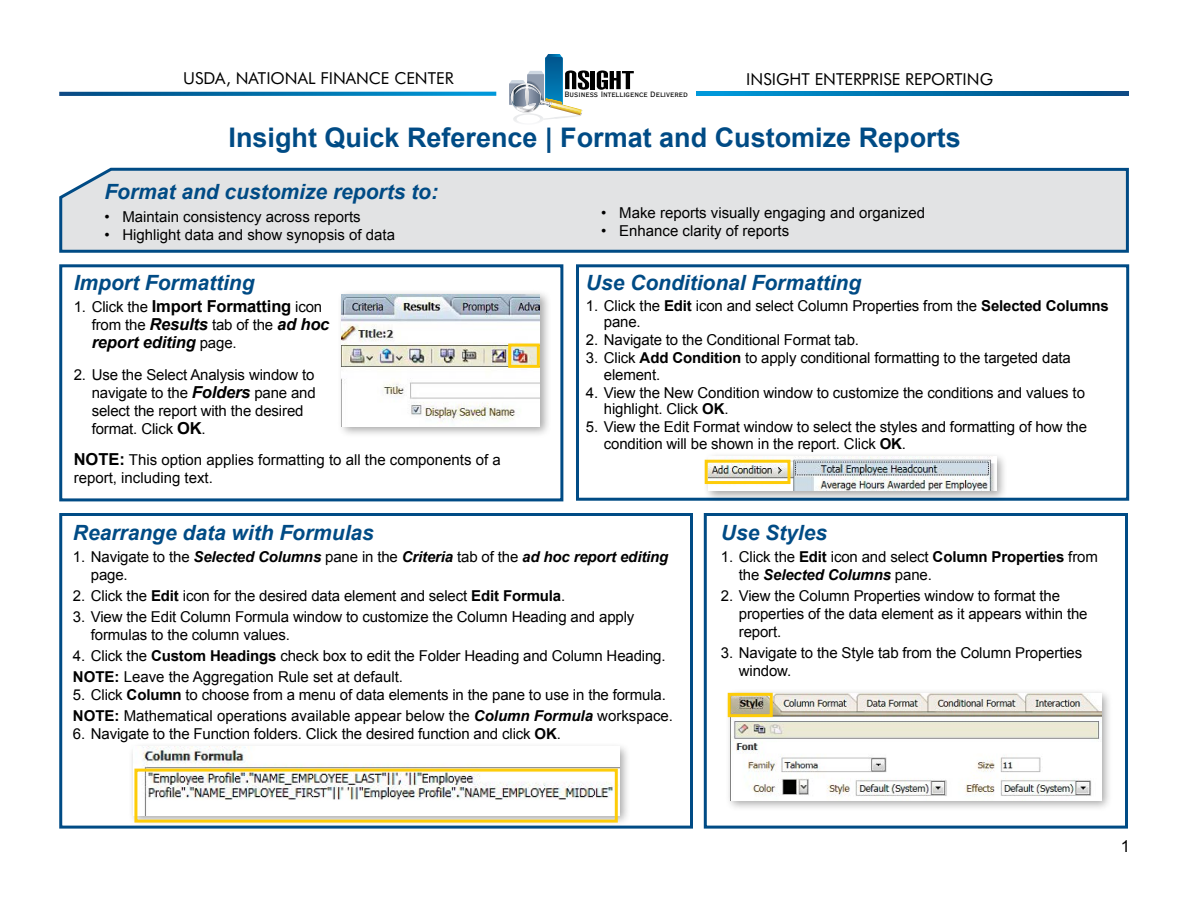
<style>
.page{position:relative;width:1188px;height:918px;background:#fff}
.page>*{position:absolute;margin:0;border:0;box-sizing:border-box;transform-origin:0 0}
.head_18{font:700 27px "Arial";color:#004b85}
.head_14_bold_italic{font:italic 700 21px "Arial";color:#004b85}
.t1{font:16.5px "Futura BT";color:#000}
.t2{font:700 16.5px "Arial";letter-spacing:-.01em;color:#000}
.t3{font:italic 700 16.5px "Arial";letter-spacing:-.01em;color:#000}
.page_number{font:16.5px "Arial";color:#000}
.table_text_10_12{font:15px/18px "Arial";letter-spacing:-.01em;color:#000}
.t4{font:italic 700 15px/18px "Arial";letter-spacing:-.01em;color:#000}
.t5{font:condensed 10.2px "Copperplate Gothic BT";color:#000}
.s1{font-weight:700}
.s2{font-weight:400;font-size:15px}
.s3{font-weight:700;font-style:italic;font-size:16.5px}
.s4{font-weight:400;font-style:normal;font-size:15px}
.s5{font-weight:700;font-size:16.5px}
.s6{font-weight:400;font-style:normal}
.s7{font-weight:700;font-style:italic}
</style>
<div class="page">
<svg style="left:59px;top:167px;width:1070px;height:86px;background:#d1d8dd"></svg>
<div style="left:59px;top:264px;width:504px;height:237px;border:3px solid #004b85"></div>
<div style="left:59px;top:513px;width:634px;height:316px;border:3px solid #004b85"></div>
<div style="left:576px;top:264px;width:553px;height:237px;border:3px solid #004b85"></div>
<div style="left:703px;top:451px;width:305px;height:51px;background:#000;opacity:.35"></div>
<img style="left:709px;top:457px;width:288px;height:34px">
<div style="left:704px;top:513px;width:424px;height:316px;border:3px solid #004b85"></div>
<svg style="left:59px;top:92px;width:437px;height:4px;background:#0875ae"></svg>
<svg style="left:697px;top:92px;width:432px;height:4px;background:#0071ac"></svg>
<hr style="left:591px;top:71px;width:4px;height:18px;background:#000">
<svg style="left:597px;top:70px;width:37px;height:20px"></svg>
<svg style="left:509px;top:54px;width:80px;height:69px"></svg>
<div style="left:705px;top:460px;width:85px;height:24px;border:3px solid #fdcc09"></div>
<div style="left:128px;top:741px;width:503px;height:86px;background:#000;opacity:.35"></div>
<img style="left:133px;top:747px;width:486px;height:68px">
<div style="left:725px;top:688px;width:388px;height:124px;background:#000;opacity:.35"></div>
<img style="left:730px;top:694px;width:371px;height:106px">
<div style="left:134px;top:769px;width:484px;height:54px;border:3px solid #fdcc09"></div>
<div style="left:728px;top:693px;width:45px;height:24px;border:3px solid #fdcc09"></div>
<div style="left:336px;top:289px;width:216px;height:149px;background:#000;opacity:.35"></div>
<img style="left:342px;top:294px;width:198px;height:132px">
<div style="left:508px;top:344px;width:32px;height:24px;border:3px solid #fdcc09"></div>
<p class="t1" style="left:183px;top:68px;width:272px">USDA, NATIONAL FINANCE CENTER</p>
<p class="t1" style="left:746px;top:69px;width:248px">INSIGHT ENTERPRISE REPORTING</p>
<p class="t5" style="left:564px;top:89px;width:125px">Business Intelligence Delivered</p>
<p class="head_18" style="left:229px;top:120px;width:734px">Insight Quick Reference | Format and Customize Reports</p>
<p class="head_14_bold_italic" style="left:104px;top:178px;width:335px">Format and customize reports to:</p>
<p class="table_text_10_12" style="left:104px;top:207px;width:258px">• Maintain consistency across reports</p>
<p class="table_text_10_12" style="left:104px;top:225px;width:292px">• Highlight data and show synopsis of data</p>
<p class="head_14_bold_italic" style="left:586px;top:269px;width:277px">Use Conditional Formatting</p>
<p class="table_text_10_12" style="left:604px;top:297px;width:507px;line-height:16.5px;text-indent:-18px">1. Click the <span class="s1">Edit</span> icon and select Column Properties from the <span class="s1">Selected Columns </span>pane.</p>
<p class="table_text_10_12" style="left:586px;top:331px;width:275px">2. Navigate to the Conditional Format tab.</p>
<p class="table_text_10_12" style="left:604px;top:350px;width:469px;line-height:16.5px;text-indent:-18px">3. Click <span class="s1">Add Condition</span> to apply conditional formatting to the targeted data element.</p>
<p class="table_text_10_12" style="left:604px;top:384px;width:483px;line-height:16.5px;text-indent:-18px">4. View the New Condition window to customize the conditions and values to highlight. Click <span class="s1">OK</span>.</p>
<p class="table_text_10_12" style="left:604px;top:419px;width:485px;line-height:16.5px;text-indent:-18px">5. View the Edit Format window to select the styles and formatting of how the condition will be shown in the report. Click <span class="s1">OK</span>.</p>
<p class="table_text_10_12" style="left:601px;top:204px;width:325px">• Make reports visually engaging and organized</p>
<p class="table_text_10_12" style="left:601px;top:222px;width:190px">• Enhance clarity of reports</p>
<p class="head_14_bold_italic" style="left:74px;top:269px;width:182px">Import Formatting</p>
<p class="t2" style="left:74px;top:296px;width:250px"><span class="s2">1. Click the</span> Import Formatting <span class="s2">icon</span></p>
<p class="table_text_10_12" style="left:92px;top:316px;width:239px">from the <span class="s3">Results</span> tab of the <span class="s3">ad hoc</span></p>
<p class="t3" style="left:92px;top:332px;width:146px">report editing <span class="s4">page.</span></p>
<p class="table_text_10_12" style="left:92px;top:366px;width:226px;text-indent:-18px">2. Use the Select Analysis window to navigate to the <span class="s3">Folders</span> pane and select the report with the desired format. Click <span class="s5">OK</span>.</p>
<p class="table_text_10_12" style="left:74px;top:451px;width:429px"><span class="s5">NOTE:</span> This option applies formatting to all the components of a report, including text.</p>
<p class="head_14_bold_italic" style="left:73px;top:519px;width:303px">Rearrange data with Formulas</p>
<p class="t4" style="left:91px;top:549px;width:579px;text-indent:-18px"><span class="s6">1. Navigate to the</span> Selected Columns <span class="s6">pane in the</span> Criteria <span class="s6">tab of the</span> ad hoc report editing <span class="s6">page.</span></p>
<p class="table_text_10_12" style="left:73px;top:587px;width:494px">2. Click the <span class="s1">Edit</span> icon for the desired data element and select <span class="s1">Edit Formula</span>.</p>
<p class="table_text_10_12" style="left:91px;top:608px;width:545px;text-indent:-18px">3. View the Edit Column Formula window to customize the Column Heading and apply formulas to the column values.</p>
<p class="table_text_10_12" style="left:73px;top:647px;width:594px">4. Click the <span class="s1">Custom Headings</span> check box to edit the Folder Heading and Column Heading.</p>
<p class="table_text_10_12" style="left:73px;top:668px;width:332px"><span class="s1">NOTE:</span> Leave the Aggregation Rule set at default.</p>
<p class="table_text_10_12" style="left:73px;top:686px;width:595px">5. Click <span class="s1">Column</span> to choose from a menu of data elements in the pane to use in the formula.</p>
<p class="table_text_10_12" style="left:73px;top:707px;width:602px"><span class="s1">NOTE:</span> Mathematical operations available appear below the <span class="s7">Column Formula</span> workspace.</p>
<p class="table_text_10_12" style="left:73px;top:725px;width:490px">6. Navigate to the Function folders. Click the desired function and click <span class="s1">OK</span>.</p>
<p class="head_14_bold_italic" style="left:721px;top:519px;width:108px">Use Styles</p>
<p class="table_text_10_12" style="left:739px;top:548px;width:360px;text-indent:-18px">1. Click the <span class="s1">Edit</span> icon and select <span class="s1">Column Properties</span> from the <span class="s7">Selected Columns</span> pane.</p>
<p class="table_text_10_12" style="left:739px;top:587px;width:350px;text-indent:-18px">2. View the Column Properties window to format the properties of the data element as it appears within the report.</p>
<p class="table_text_10_12" style="left:739px;top:644px;width:345px;text-indent:-18px">3. Navigate to the Style tab from the Column Properties window.</p>
<p class="page_number" style="left:1121px;top:835px;width:11px">1</p>
</div>
